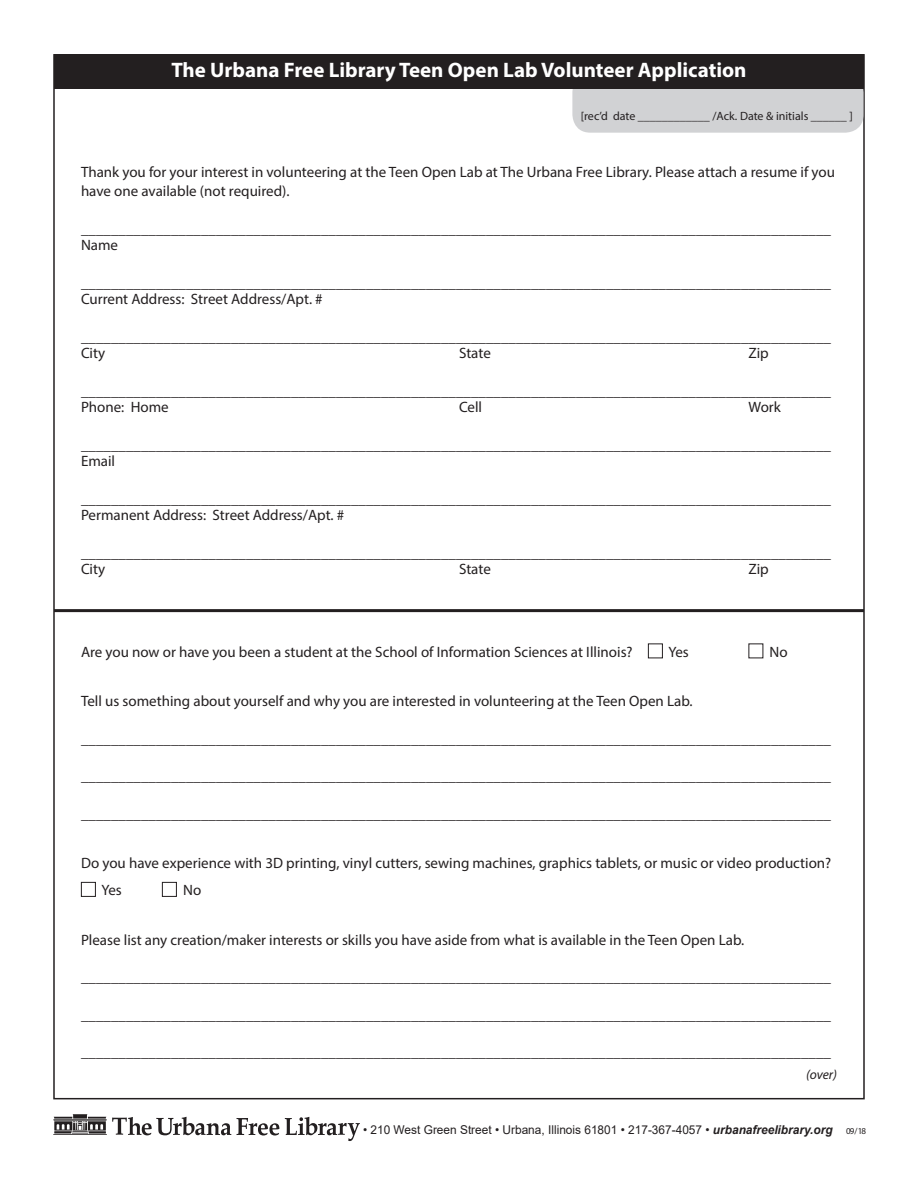
<style>
.page{position:relative;width:918px;height:1188px;background:#fff}
.page>*{position:absolute;margin:0;border:0;box-sizing:border-box;transform-origin:0 0}
.t1{font:700 21px "Myriad Pro";color:#fff}
.t2{font:15px/19.5px "Myriad Pro";color:#231f20}
.t3{font:italic 13.5px "Myriad Pro";color:#231f20}
.t4{font:12.15px "Arial";color:#231f20}
.t5{font:12px "Myriad Pro";color:#231f20}
.s1{font-weight:700;font-style:italic}
.s2{font-family:"Myriad Pro";font-size:9px}
</style>
<div class="page">
<svg style="left:237px;top:1118px;width:42px;height:17px"></svg>
<svg style="left:285px;top:1117px;width:75px;height:24px"></svg>
<svg style="left:53px;top:1114px;width:178px;height:21px"></svg>
<div style="left:572px;top:75px;width:291px;height:58px;background:#d1d2d4;border-radius:18px"></div>
<div style="left:648px;top:644px;width:15px;height:14px;border:1px solid #231f20"></div>
<div style="left:81px;top:882px;width:15px;height:15px;border:1px solid #231f20"></div>
<div style="left:162px;top:882px;width:15px;height:15px;border:1px solid #231f20"></div>
<hr style="left:54px;top:609px;width:810px;height:3px;background:#231f20">
<div style="left:54px;top:54px;width:810px;height:34px;background:#231f20"></div>
<p class="t1" style="left:171px;top:56px;width:577px">The Urbana Free Library Teen Open Lab Volunteer Application</p>
<p class="t5" style="left:581px;top:108px;width:274px">[rec’d date ____________ /Ack. Date &amp; initials ______ ]</p>
<p class="t2" style="left:81px;top:162px;width:756px">Thank you for your interest in volunteering at the Teen Open Lab at The Urbana Free Library. Please attach a resume if you have one available (not required).</p>
<p class="t2" style="left:81px;top:219px;width:751px">____________________________________________________________________________________________________</p>
<p class="t2" style="left:81px;top:235px;width:39px">Name</p>
<p class="t2" style="left:81px;top:273px;width:751px">____________________________________________________________________________________________________</p>
<p class="t2" style="left:81px;top:289px;width:243px">Current Address: Street Address/Apt. #</p>
<p class="t2" style="left:81px;top:327px;width:751px">____________________________________________________________________________________________________</p>
<p class="t2" style="left:81px;top:343px;width:26px">City</p>
<p class="t2" style="left:459px;top:343px;width:33px">State</p>
<p class="t2" style="left:748px;top:343px;width:22px">Zip</p>
<p class="t2" style="left:81px;top:381px;width:751px">____________________________________________________________________________________________________</p>
<p class="t2" style="left:81px;top:397px;width:89px">Phone: Home</p>
<p class="t2" style="left:459px;top:397px;width:25px">Cell</p>
<p class="t2" style="left:748px;top:397px;width:34px">Work</p>
<p class="t2" style="left:81px;top:435px;width:751px">____________________________________________________________________________________________________</p>
<p class="t2" style="left:81px;top:451px;width:36px">Email</p>
<p class="t2" style="left:81px;top:489px;width:751px">____________________________________________________________________________________________________</p>
<p class="t2" style="left:81px;top:505px;width:265px">Permanent Address: Street Address/Apt. #</p>
<p class="t2" style="left:81px;top:543px;width:751px">____________________________________________________________________________________________________</p>
<p class="t2" style="left:81px;top:559px;width:26px">City</p>
<p class="t2" style="left:459px;top:559px;width:33px">State</p>
<p class="t2" style="left:748px;top:559px;width:22px">Zip</p>
<p class="t2" style="left:81px;top:642px;width:553px">Are you now or have you been a student at the School of Information Sciences at Illinois?</p>
<p class="t2" style="left:668px;top:642px;width:22px">Yes</p>
<p class="t2" style="left:770px;top:642px;width:20px">No</p>
<p class="t2" style="left:81px;top:691px;width:613px">Tell us something about yourself and why you are interested in volunteering at the Teen Open Lab.</p>
<p class="t2" style="left:81px;top:729px;width:751px">____________________________________________________________________________________________________</p>
<p class="t2" style="left:81px;top:766px;width:751px">____________________________________________________________________________________________________</p>
<p class="t2" style="left:81px;top:804px;width:751px">____________________________________________________________________________________________________</p>
<p class="t2" style="left:81px;top:853px;width:752px">Do you have experience with 3D printing, vinyl cutters, sewing machines, graphics tablets, or music or video production?</p>
<p class="t2" style="left:101px;top:880px;width:22px">Yes</p>
<p class="t2" style="left:183px;top:880px;width:20px">No</p>
<p class="t2" style="left:81px;top:930px;width:665px">Please list any creation/maker interests or skills you have aside from what is available in the Teen Open Lab.</p>
<p class="t2" style="left:81px;top:967px;width:751px">____________________________________________________________________________________________________</p>
<p class="t2" style="left:81px;top:1005px;width:751px">____________________________________________________________________________________________________</p>
<p class="t2" style="left:81px;top:1042px;width:751px">____________________________________________________________________________________________________</p>
<p class="t3" style="left:806px;top:1066px;width:32px">(over)</p>
<p class="t4" style="left:363px;top:1122px;width:505px">• 210 West Green Street • Urbana, Illinois 61801 • 217-367-4057 • <span class="s1">urbanafreelibrary.org</span> <span class="s2">09 / 18</span></p>
</div>
